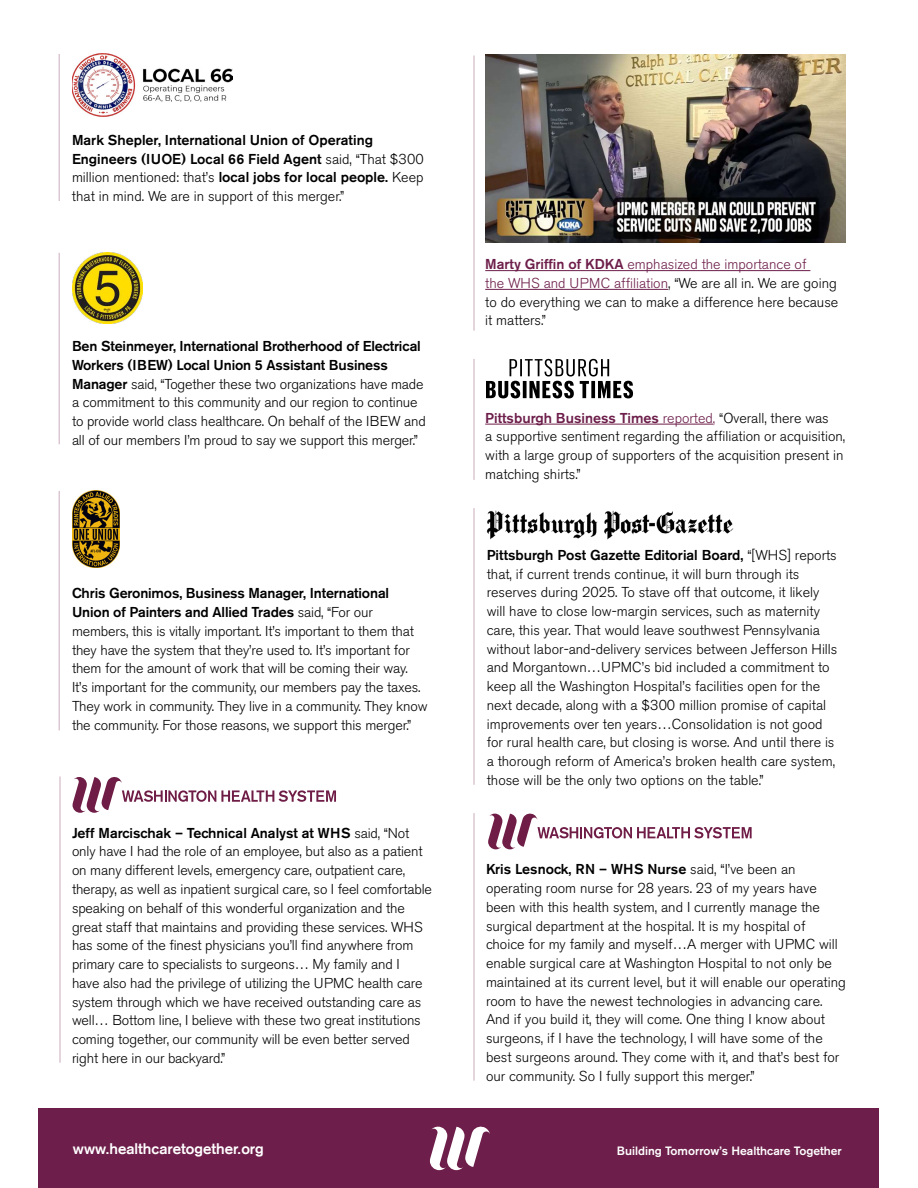
<style>
.page{position:relative;width:918px;height:1188px;background:#fff}
.page>*{position:absolute;margin:0;border:0;box-sizing:border-box;transform-origin:0 0}
.t1{font:700 15px "Akzidenz Grotesk";color:#fff}
.t2{font:300 14.25px/18.8px "Akzidenz Grotesk BE";color:#000}
.t3{font:500 14.25px/18.8px "Akzidenz Grotesk BE";color:#000}
.t4{font:500 12px "Akzidenz Grotesk BE";color:#fff}
.s1{font-weight:300}
.s2{font-weight:500}
.s3{font-weight:500;color:#6d1e4a}
.s4{color:#6d1e4a}
</style>
<div class="page">
<hr style="left:473px;top:55px;width:2px;height:276px;background:#6d1e4a">
<img style="left:485px;top:54px;width:360px;height:189px">
<hr style="left:485px;top:270px;width:325px;height:1px;background:#6d1e4a">
<hr style="left:485px;top:289px;width:183px;height:1px;background:#6d1e4a">
<div style="left:39px;top:1109px;width:840px;height:79px;background:#6d1e4a"></div>
<svg style="left:430px;top:1126px;width:60px;height:44px"></svg>
<hr style="left:59px;top:54px;width:1px;height:147px;background:#6d1e4a">
<img style="left:72px;top:54px;width:160px;height:63px">
<hr style="left:59px;top:253px;width:1px;height:191px;background:#6d1e4a">
<img style="left:72px;top:253px;width:70px;height:70px">
<hr style="left:59px;top:491px;width:1px;height:239px;background:#6d1e4a">
<img style="left:72px;top:491px;width:48px;height:77px">
<hr style="left:473px;top:508px;width:2px;height:277px;background:#6d1e4a">
<img style="left:487px;top:510px;width:247px;height:30px">
<svg style="left:73px;top:777px;width:263px;height:36px"></svg>
<hr style="left:59px;top:776px;width:2px;height:287px;background:#6d1e4a">
<svg style="left:488px;top:813px;width:264px;height:36px"></svg>
<hr style="left:473px;top:813px;width:2px;height:268px;background:#6d1e4a">
<hr style="left:485px;top:424px;width:228px;height:1px;background:#6d1e4a">
<hr style="left:473px;top:359px;width:2px;height:121px;background:#6d1e4a">
<svg style="left:486px;top:359px;width:147px;height:39px"></svg>
<p class="t3" style="left:72px;top:131px;width:353px">Mark Shepler, International Union of Operating Engineers (IUOE) Local 66 Field Agent <span class="s1">said, “That $300 million mentioned: that’s</span> local jobs for local people. <span class="s1">Keep that in mind. We are in support of this merger.”</span></p>
<p class="t2" style="left:72px;top:338px;width:355px"><span class="s2">Ben Steinmeyer, International Brotherhood of Electrical Workers (IBEW) Local Union 5 Assistant Business Manager</span> said, “Together these two organizations have made a commitment to this community and our region to continue to provide world class healthcare. On behalf of the IBEW and all of our members I’m proud to say we support this merger.”</p>
<p class="t2" style="left:72px;top:585px;width:357px"><span class="s2">Chris Geronimos, Business Manager, International Union of Painters and Allied Trades</span> said, “For our members, this is vitally important. It’s important to them that they have the system that they’re used to. It’s important for them for the amount of work that will be coming their way.<br>It’s important for the community, our members pay the taxes.<br>They work in community. They live in a community. They know the community. For those reasons, we support this merger.”</p>
<p class="t2" style="left:72px;top:825px;width:362px"><span class="s2">Jeff Marcischak – Technical Analyst at WHS</span> said, “Not only have I had the role of an employee, but also as a patient on many different levels, emergency care, outpatient care, therapy, as well as inpatient surgical care, so I feel comfortable speaking on behalf of this wonderful organization and the great staff that maintains and providing these services. WHS has some of the finest physicians you’ll find anywhere from primary care to specialists to surgeons… My family and I<br>have also had the privilege of utilizing the UPMC health care system through which we have received outstanding care as well… Bottom line, I believe with these two great institutions coming together, our community will be even better served right here in our backyard.”</p>
<p class="t2" style="left:485px;top:256px;width:355px"><span class="s3">Marty Griffin of KDKA</span> <span class="s4">emphasized the importance of<br>the WHS and UPMC affiliation</span>, “We are all in. We are going to do everything we can to make a difference here because it matters.”</p>
<p class="t2" style="left:485px;top:409px;width:361px"><span class="s3">Pittsburgh Business Times</span> <span class="s4">reported,</span> “Overall, there was<br>a supportive sentiment regarding the affiliation or acquisition, with a large group of supporters of the acquisition present in matching shirts.”</p>
<p class="t2" style="left:487px;top:547px;width:352px"><span class="s2">Pittsburgh Post Gazette Editorial Board,</span> “[WHS] reports that, if current trends continue, it will burn through its reserves during 2025. To stave off that outcome, it likely will have to close low-margin services, such as maternity care, this year. That would leave southwest Pennsylvania without labor-and-delivery services between Jefferson Hills and Morgantown…UPMC’s bid included a commitment to keep all the Washington Hospital’s facilities open for the next decade, along with a $300 million promise of capital improvements over ten years…Consolidation is not good for rural health care, but closing is worse. And until there is a thorough reform of America’s broken health care system, those will be the only two options on the table.”</p>
<p class="t2" style="left:486px;top:861px;width:361px"><span class="s2">Kris Lesnock, RN – WHS Nurse</span> said, “I’ve been an operating room nurse for 28 years. 23 of my years have been with this health system, and I currently manage the surgical department at the hospital. It is my hospital of choice for my family and myself…A merger with UPMC will enable surgical care at Washington Hospital to not only be maintained at its current level, but it will enable our operating room to have the newest technologies in advancing care.<br>And if you build it, they will come. One thing I know about surgeons, if I have the technology, I will have some of the best surgeons around. They come with it, and that’s best for our community. So I fully support this merger.”</p>
<p class="t1" style="left:73px;top:1143px;width:192px">www.healthcaretogether.org</p>
<p class="t4" style="left:617px;top:1146px;width:226px">Building Tomorrow’s Healthcare Together</p>
</div>
